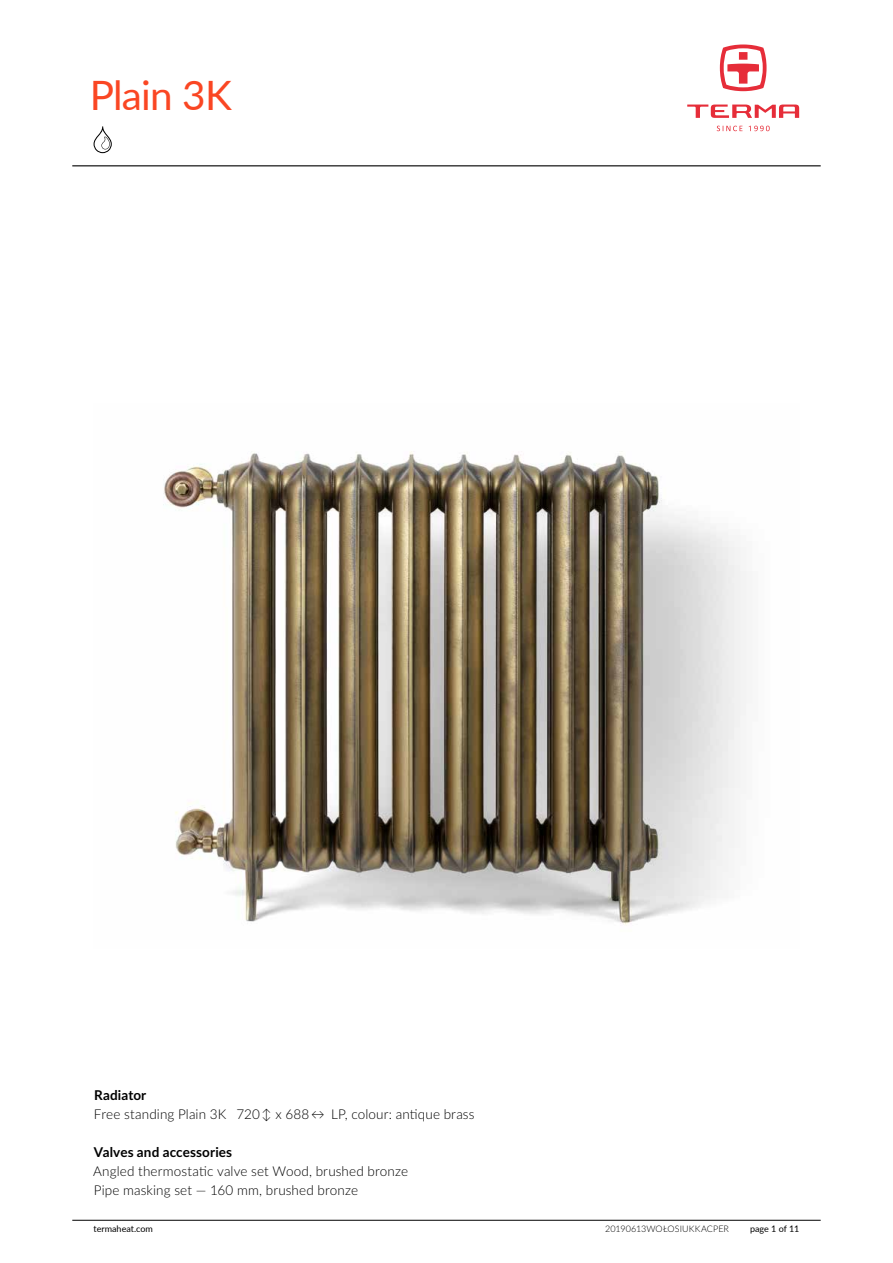
<style>
.page{position:relative;width:893px;height:1263px;background:#fff}
.page>*{position:absolute;margin:0;border:0;box-sizing:border-box;transform-origin:0 0}
.t1{font:40.5px "Lato";letter-spacing:-.02em;color:#fa4623}
.t2{font:300 13.5px/18.9px "Lato";letter-spacing:.01em;color:#000}
.t3{font:700 13.5px "Lato";letter-spacing:.01em;color:#000}
.t4{font:9px "Lato";color:#000}
.t5{font:300 9px "Lato";letter-spacing:.01em;color:#000}
</style>
<div class="page">
<img style="left:163px;top:451px;width:584px;height:474px">
<hr style="left:72px;top:1220px;width:749px;height:1px;background:#000">
<hr style="left:72px;top:165px;width:749px;height:1px;background:#000">
<svg style="left:720px;top:44px;width:46px;height:47px"></svg>
<svg style="left:687px;top:105px;width:112px;height:13px"></svg>
<svg style="left:717px;top:126px;width:25px;height:5px"></svg>
<svg style="left:749px;top:126px;width:21px;height:5px"></svg>
<svg style="left:94px;top:126px;width:18px;height:27px"></svg>
<h1 class="t1" style="left:90px;top:67px;width:144px">Plain 3K</h1>
<p class="t3" style="left:94px;top:1085px;width:54px">Radiator</p>
<p class="t2" style="left:94px;top:1104px;width:382px">Free standing Plain 3K 720 ↕ x 688 ↔ LP, colour: antique brass</p>
<p class="t3" style="left:94px;top:1142px;width:140px">Valves and accessories</p>
<p class="t2" style="left:93px;top:1161px;width:317px">Angled thermostatic valve set Wood, brushed bronze<br>Pipe masking set — 160 mm, brushed bronze</p>
<p class="t4" style="left:94px;top:1222px;width:61px">termaheat.com</p>
<p class="t5" style="left:605px;top:1222px;width:126px">20190613WOŁOSIUKKACPER</p>
<p class="t4" style="left:750px;top:1222px;width:51px">page 1 of 11</p>
</div>
